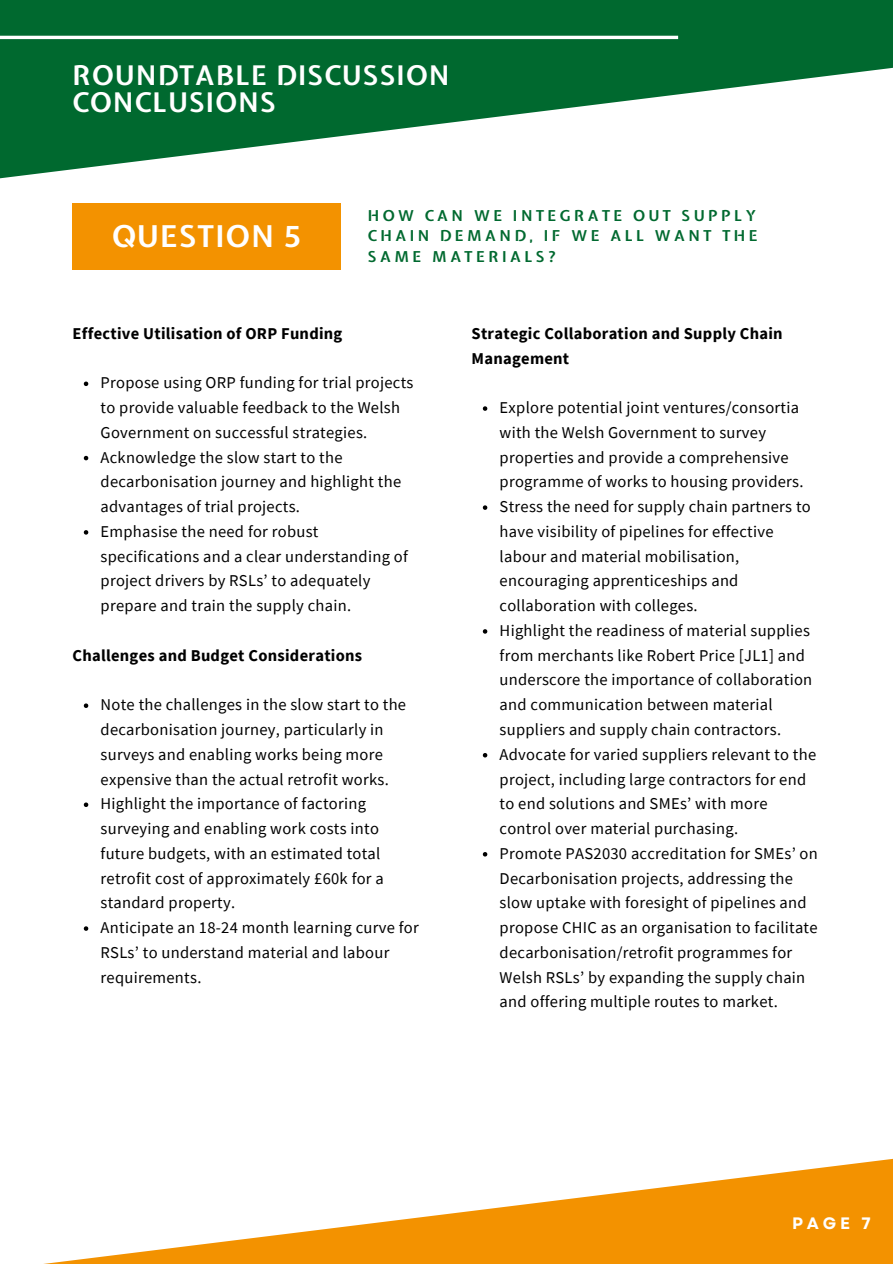
<style>
.page{position:relative;width:893px;height:1264px;background:#fff}
.page>*{position:absolute;margin:0;border:0;box-sizing:border-box;transform-origin:0 0}
.t1{font:700 30px "Expletus Sans";letter-spacing:.045em;color:#fff}
.t2{font:700 27px "Expletus Sans";letter-spacing:.045em;color:#fff}
.t3{font:16.5px/24.8px "Source Sans Pro";letter-spacing:.015em;color:#000}
.t4{font:700 16.5px/24.8px "Source Sans Pro";letter-spacing:.015em;color:#000}
.t5{font:700 16.5px "Garet";color:#fff}
.t6{font:700 15px/20.2px "Expletus Sans";letter-spacing:.23em;color:#00692f;text-align:justify}
</style>
<div class="page">
<svg style="left:0;top:0;width:892px;height:179px;fill:#00692f"></svg>
<hr style="left:0;top:36px;width:678px;height:3px;background:#fff">
<svg style="left:52px;top:1159px;width:840px;height:104px"></svg>
<div style="left:73px;top:204px;width:267px;height:66px;background:#f39200"></div>
<svg style="left:84px;top:381px;width:4px;height:5px"></svg>
<svg style="left:84px;top:456px;width:4px;height:4px"></svg>
<svg style="left:84px;top:530px;width:4px;height:4px"></svg>
<svg style="left:84px;top:703px;width:4px;height:5px"></svg>
<svg style="left:84px;top:802px;width:4px;height:5px"></svg>
<svg style="left:84px;top:926px;width:4px;height:4px"></svg>
<svg style="left:483px;top:406px;width:4px;height:5px"></svg>
<svg style="left:483px;top:505px;width:4px;height:5px"></svg>
<svg style="left:483px;top:629px;width:4px;height:4px"></svg>
<svg style="left:483px;top:753px;width:4px;height:4px"></svg>
<svg style="left:483px;top:852px;width:4px;height:4px"></svg>
<p class="t2" style="left:73px;top:57px;width:378px">ROUNDTABLE DISCUSSION</p>
<p class="t2" style="left:73px;top:84px;width:205px">CONCLUSIONS</p>
<p class="t1" style="left:112px;top:215px;width:190px">QUESTION 5</p>
<p class="t6" style="left:368px;top:206px;width:391px">HOW CAN WE INTEGRATE OUT SUPPLY CHAIN DEMAND, IF WE ALL WANT THE SAME MATERIALS?</p>
<p class="t4" style="left:73px;top:320px;width:271px">Effective Utilisation of ORP Funding</p>
<p class="t3" style="left:101px;top:370px;width:314px">Propose using ORP funding for trial projects to provide valuable feedback to the Welsh<br>Government on successful strategies.</p>
<p class="t3" style="left:101px;top:444px;width:302px">Acknowledge the slow start to the decarbonisation journey and highlight the advantages of trial projects.</p>
<p class="t3" style="left:101px;top:518px;width:309px">Emphasise the need for robust specifications and a clear understanding of project drivers by RSLs’ to adequately prepare and train the supply chain.</p>
<p class="t4" style="left:73px;top:642px;width:291px">Challenges and Budget Considerations</p>
<p class="t3" style="left:101px;top:692px;width:307px">Note the challenges in the slow start to the decarbonisation journey, particularly in surveys and enabling works being more expensive than the actual retrofit works.</p>
<p class="t3" style="left:101px;top:791px;width:285px">Highlight the importance of factoring surveying and enabling work costs into future budgets, with an estimated total retrofit cost of approximately £60k for a standard property.</p>
<p class="t3" style="left:101px;top:914px;width:320px">Anticipate an 18-24 month learning curve for<br>RSLs’ to understand material and labour requirements.</p>
<p class="t4" style="left:471px;top:320px;width:312px">Strategic Collaboration and Supply Chain<br>Management</p>
<p class="t3" style="left:499px;top:395px;width:305px">Explore potential joint ventures/consortia with the Welsh Government to survey properties and provide a comprehensive programme of works to housing providers.</p>
<p class="t3" style="left:499px;top:494px;width:313px">Stress the need for supply chain partners to have visibility of pipelines for effective labour and material mobilisation, encouraging apprenticeships and collaboration with colleges.</p>
<p class="t3" style="left:499px;top:617px;width:314px">Highlight the readiness of material supplies from merchants like Robert Price [JL1] and underscore the importance of collaboration and communication between material suppliers and supply chain contractors.</p>
<p class="t3" style="left:499px;top:741px;width:318px">Advocate for varied suppliers relevant to the project, including large contractors for end to end solutions and SMEs’ with more control over material purchasing.</p>
<p class="t3" style="left:499px;top:840px;width:320px">Promote PAS2030 accreditation for SMEs’ on Decarbonisation projects, addressing the slow uptake with foresight of pipelines and propose CHIC as an organisation to facilitate decarbonisation/retrofit programmes for Welsh RSLs’ by expanding the supply chain and offering multiple routes to market.</p>
<p class="t5" style="left:792px;top:1211px;width:80px">PAGE 7</p>
<p class="t5" style="left:860px;top:1211px;width:12px">3</p>
</div>
